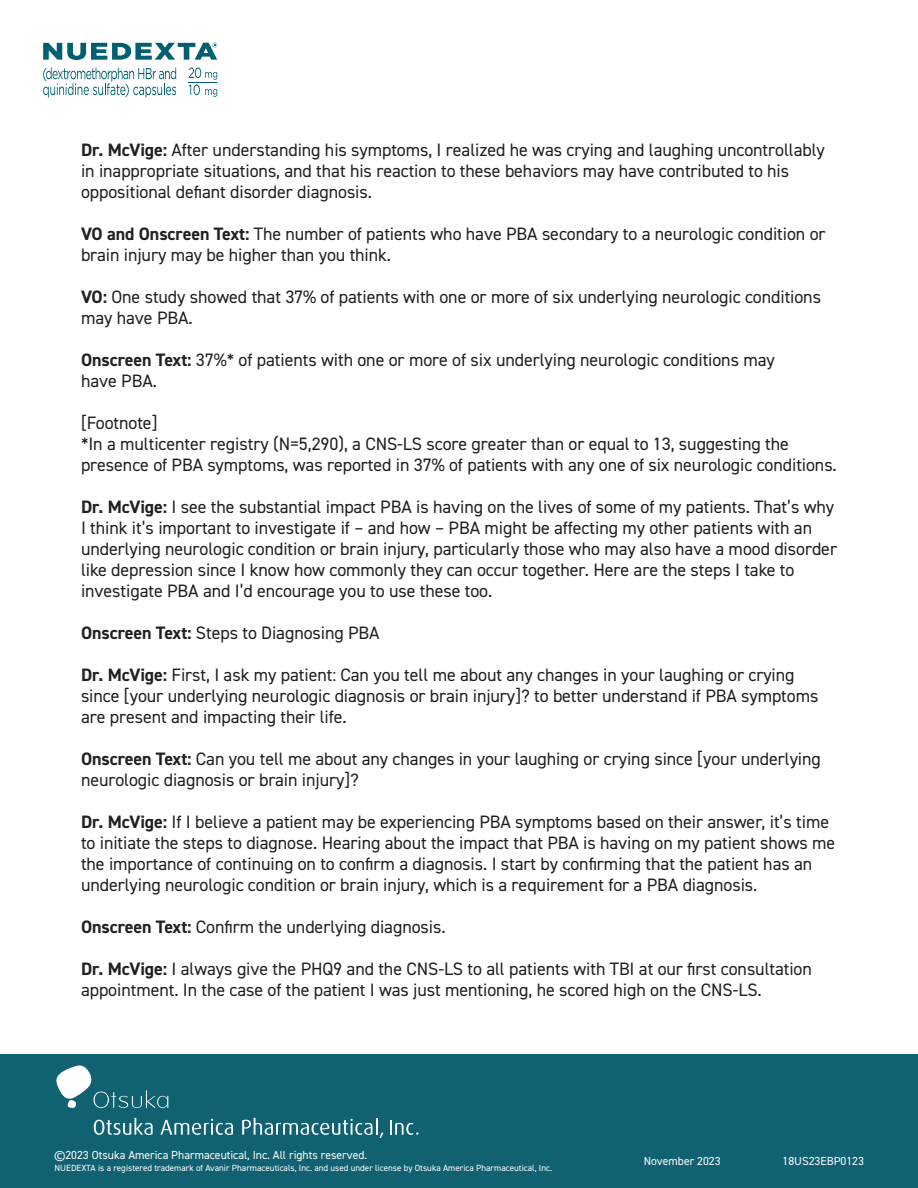
<style>
.page{position:relative;width:918px;height:1188px;background:#fff}
.page>*{position:absolute;margin:0;border:0;box-sizing:border-box;transform-origin:0 0}
.NUEDEXTA_October_2023_Transcript{font:18px/21px "DIN2014";letter-spacing:-.005em;color:#231f20}
.t1{font:11.7px "DIN2014";color:#fff}
.t2{font:9px "DIN2014";color:#fff}
.s1{font-weight:700}
</style>
<div class="page">
<div style="left:0;top:1054px;width:918px;height:134px;background:#106171"></div>
<svg style="left:43px;top:68px;width:133px;height:30px"></svg>
<svg style="left:189px;top:68px;width:28px;height:29px"></svg>
<svg style="left:43px;top:43px;width:174px;height:17px"></svg>
<svg style="left:56px;top:1065px;width:112px;height:43px"></svg>
<svg style="left:94px;top:1118px;width:59px;height:17px"></svg>
<svg style="left:160px;top:1119px;width:73px;height:16px"></svg>
<svg style="left:390px;top:1120px;width:29px;height:15px"></svg>
<svg style="left:242px;top:1118px;width:141px;height:20px"></svg>
<p class="NUEDEXTA_October_2023_Transcript" style="left:81px;top:139px;width:746px"><span class="s1">Dr. McVige:</span> After understanding his symptoms, I realized he was crying and laughing uncontrollably in inappropriate situations, and that his reaction to these behaviors may have contributed to his oppositional defiant disorder diagnosis.</p>
<p class="NUEDEXTA_October_2023_Transcript" style="left:81px;top:223px;width:746px"><span class="s1">VO and Onscreen Text:</span> The number of patients who have PBA secondary to a neurologic condition or brain injury may be higher than you think.</p>
<p class="NUEDEXTA_October_2023_Transcript" style="left:81px;top:286px;width:742px"><span class="s1">VO:</span> One study showed that 37% of patients with one or more of six underlying neurologic conditions may have PBA.</p>
<p class="NUEDEXTA_October_2023_Transcript" style="left:81px;top:349px;width:695px"><span class="s1">Onscreen Text:</span> 37%* of patients with one or more of six underlying neurologic conditions may have PBA.</p>
<p class="NUEDEXTA_October_2023_Transcript" style="left:81px;top:412px;width:78px">[Footnote]</p>
<p class="NUEDEXTA_October_2023_Transcript" style="left:81px;top:433px;width:757px">*In a multicenter registry (N=5,290), a CNS-LS score greater than or equal to 13, suggesting the presence of PBA symptoms, was reported in 37% of patients with any one of six neurologic conditions.</p>
<p class="NUEDEXTA_October_2023_Transcript" style="left:81px;top:496px;width:758px"><span class="s1">Dr. McVige:</span> I see the substantial impact PBA is having on the lives of some of my patients. That’s why I think it’s important to investigate if – and how – PBA might be affecting my other patients with an underlying neurologic condition or brain injury, particularly those who may also have a mood disorder like depression since I know how commonly they can occur together. Here are the steps I take to investigate PBA and I’d encourage you to use these too.</p>
<p class="NUEDEXTA_October_2023_Transcript" style="left:81px;top:622px;width:300px"><span class="s1">Onscreen Text:</span> Steps to Diagnosing PBA</p>
<p class="NUEDEXTA_October_2023_Transcript" style="left:81px;top:664px;width:739px"><span class="s1">Dr. McVige:</span> First, I ask my patient: Can you tell me about any changes in your laughing or crying since [your underlying neurologic diagnosis or brain injury]? to better understand if PBA symptoms are present and impacting their life.</p>
<p class="NUEDEXTA_October_2023_Transcript" style="left:81px;top:748px;width:741px"><span class="s1">Onscreen Text:</span> Can you tell me about any changes in your laughing or crying since [your underlying neurologic diagnosis or brain injury]?</p>
<p class="NUEDEXTA_October_2023_Transcript" style="left:81px;top:811px;width:756px"><span class="s1">Dr. McVige:</span> If I believe a patient may be experiencing PBA symptoms based on their answer, it’s time to initiate the steps to diagnose. Hearing about the impact that PBA is having on my patient shows me the importance of continuing on to confirm a diagnosis. I start by confirming that the patient has an underlying neurologic condition or brain injury, which is a requirement for a PBA diagnosis.</p>
<p class="NUEDEXTA_October_2023_Transcript" style="left:81px;top:916px;width:366px"><span class="s1">Onscreen Text:</span> Confirm the underlying diagnosis.</p>
<p class="NUEDEXTA_October_2023_Transcript" style="left:81px;top:958px;width:732px"><span class="s1">Dr. McVige:</span> I always give the PHQ9 and the CNS-LS to all patients with TBI at our first consultation appointment. In the case of the patient I was just mentioning, he scored high on the CNS-LS.</p>
<p class="t1" style="left:54px;top:1148px;width:315px">©2023 Otsuka America Pharmaceutical, Inc. All rights reserved.</p>
<p class="t2" style="left:54px;top:1162px;width:499px">NUEDEXTA is a registered trademark of Avanir Pharmaceuticals, Inc. and used under license by Otsuka America Pharmaceutical, Inc.</p>
<p class="t1" style="left:644px;top:1154px;width:78px">November 2023</p>
<p class="t1" style="left:783px;top:1154px;width:83px">18US23EBP0123</p>
</div>
